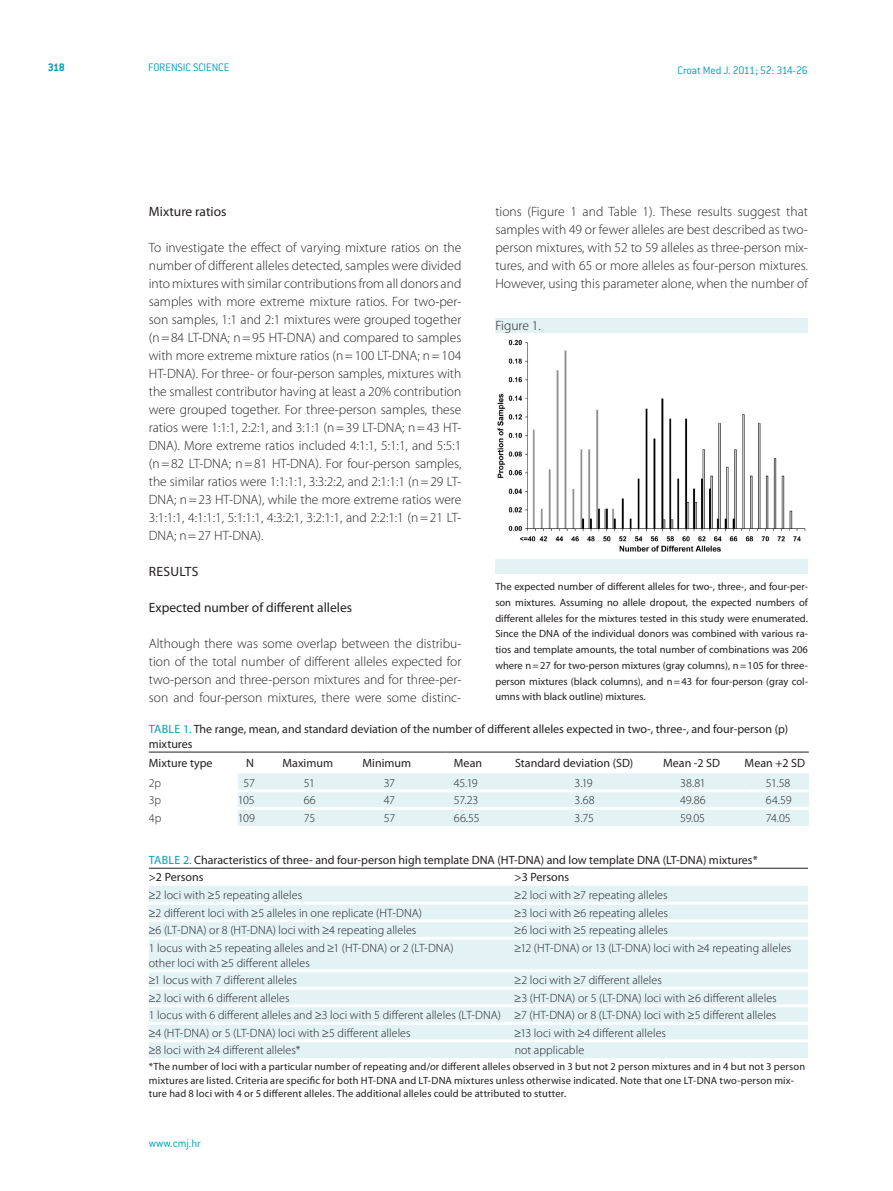
<style>
.page{position:relative;width:893px;height:1191px;background:#fff}
.page>*{position:absolute;margin:0;border:0;box-sizing:border-box;transform-origin:0 0}
.t1{font:300 13.5px/18px "Myriad Pro";color:#231f20;text-align:justify}
.t2{font:13.5px "Myriad Pro";color:#231f20}
.t3{font:300 12px/17.5px "Myriad Pro";letter-spacing:.005em;color:#231f20}
.t4{font:12px/15px "Myriad Pro";color:#231f20}
.t5{font:300 12px "ITC Conduit LTCE";letter-spacing:-.015em;color:#009fb4}
.t6{font:700 12px "ITC Conduit LTCE";color:#009fb4}
.t7{font:10.5px/15.8px "Myriad Pro";letter-spacing:.01em;color:#231f20}
.s1{color:#009fb4}
</style>
<div class="page">
<div style="left:238px;top:773px;width:571px;height:53px;background:#e2f2f5"></div>
<hr style="left:238px;top:789px;width:44px;height:3px;background:#fff">
<hr style="left:282px;top:789px;width:80px;height:3px;background:#fff">
<hr style="left:362px;top:789px;width:83px;height:3px;background:#fff">
<hr style="left:445px;top:789px;width:70px;height:3px;background:#fff">
<hr style="left:515px;top:789px;width:148px;height:3px;background:#fff">
<hr style="left:663px;top:789px;width:82px;height:3px;background:#fff">
<hr style="left:745px;top:789px;width:64px;height:3px;background:#fff">
<hr style="left:238px;top:807px;width:44px;height:3px;background:#fff">
<hr style="left:282px;top:807px;width:80px;height:3px;background:#fff">
<hr style="left:362px;top:807px;width:83px;height:3px;background:#fff">
<hr style="left:445px;top:807px;width:70px;height:3px;background:#fff">
<hr style="left:515px;top:807px;width:148px;height:3px;background:#fff">
<hr style="left:663px;top:807px;width:82px;height:3px;background:#fff">
<hr style="left:745px;top:807px;width:64px;height:3px;background:#fff">
<hr style="left:149px;top:752px;width:89px;height:1px;background:#231f20">
<hr style="left:238px;top:752px;width:44px;height:1px;background:#231f20">
<hr style="left:282px;top:752px;width:80px;height:1px;background:#231f20">
<hr style="left:362px;top:752px;width:83px;height:1px;background:#231f20">
<hr style="left:445px;top:752px;width:70px;height:1px;background:#231f20">
<hr style="left:515px;top:752px;width:148px;height:1px;background:#231f20">
<hr style="left:663px;top:752px;width:82px;height:1px;background:#231f20">
<hr style="left:745px;top:752px;width:64px;height:1px;background:#231f20">
<div style="left:149px;top:886px;width:659px;height:172px;background:#e2f2f5"></div>
<hr style="left:149px;top:868px;width:366px;height:1px;background:#231f20">
<hr style="left:515px;top:868px;width:293px;height:1px;background:#231f20">
<hr style="left:149px;top:901px;width:366px;height:3px;background:#fff">
<hr style="left:515px;top:901px;width:293px;height:3px;background:#fff">
<hr style="left:149px;top:919px;width:366px;height:3px;background:#fff">
<hr style="left:515px;top:919px;width:293px;height:3px;background:#fff">
<hr style="left:149px;top:936px;width:366px;height:3px;background:#fff">
<hr style="left:515px;top:936px;width:293px;height:3px;background:#fff">
<hr style="left:149px;top:969px;width:366px;height:3px;background:#fff">
<hr style="left:515px;top:969px;width:293px;height:3px;background:#fff">
<hr style="left:149px;top:986px;width:366px;height:3px;background:#fff">
<hr style="left:515px;top:986px;width:293px;height:3px;background:#fff">
<hr style="left:149px;top:1004px;width:366px;height:3px;background:#fff">
<hr style="left:515px;top:1004px;width:293px;height:3px;background:#fff">
<hr style="left:149px;top:1021px;width:366px;height:3px;background:#fff">
<hr style="left:515px;top:1021px;width:293px;height:3px;background:#fff">
<hr style="left:149px;top:1039px;width:366px;height:3px;background:#fff">
<hr style="left:515px;top:1039px;width:293px;height:3px;background:#fff">
<img style="left:497px;top:339px;width:309px;height:213px">
<div style="left:495px;top:318px;width:312px;height:15px;background:#e2f2f5"></div>
<div style="left:496px;top:559px;width:312px;height:15px;background:#e2f2f5"></div>
<p class="t6" style="left:48px;top:60px;width:18px">318</p>
<p class="t5" style="left:148px;top:61px;width:83px">FORENSIC SCIENCE</p>
<p class="t5" style="left:677px;top:63px;width:132px">Croat Med J. 2011; 52: 314-26</p>
<p class="t2" style="left:149px;top:203px;width:79px">Mixture ratios</p>
<p class="t1" style="left:149px;top:238px;width:314px">To investigate the effect of varying mixture ratios on the number of different alleles detected, samples were divided into mixtures with similar contributions from all donors and samples with more extreme mixture ratios. For two-per&shy;son samples, 1:1 and 2:1 mixtures were grouped together (n=84 LT-DNA; n=95 HT-DNA) and compared to samples with more extreme mixture ratios (n=100 LT-DNA; n=104<br>HT-DNA). For three- or four-person samples, mixtures with the smallest contributor having at least a 20% contribution were grouped together. For three-person samples, these ratios were 1:1:1, 2:2:1, and 3:1:1 (n=39 LT-DNA; n=43 HT-DNA). More extreme ratios included 4:1:1, 5:1:1, and 5:5:1 (n=82 LT-DNA; n=81 HT-DNA). For four-person samples, the similar ratios were 1:1:1:1, 3:3:2:2, and 2:1:1:1 (n=29 LT-DNA; n=23 HT-DNA), while the more extreme ratios were 3:1:1:1, 4:1:1:1, 5:1:1:1, 4:3:2:1, 3:2:1:1, and 2:2:1:1 (n=21 LT-DNA; n=27 HT-DNA).</p>
<p class="t2" style="left:149px;top:563px;width:51px">Results</p>
<p class="t2" style="left:149px;top:599px;width:205px">Expected number of different alleles</p>
<p class="t1" style="left:149px;top:634px;width:314px">Although there was some overlap between the distribu&shy;tion of the total number of different alleles expected for two-person and three-person mixtures and for three-per&shy;son and four-person mixtures, there were some distinc-</p>
<p class="t1" style="left:495px;top:202px;width:314px">tions (Figure 1 and Table 1). These results suggest that samples with 49 or fewer alleles are best described as two&shy;person mixtures, with 52 to 59 alleles as three-person mix&shy;tures, and with 65 or more alleles as four-person mixtures.<br>However, using this parameter alone, when the number of</p>
<p class="t1" style="left:495px;top:317px;width:47px">Figure 1.</p>
<p class="t7" style="left:495px;top:578px;width:314px;text-align:justify">The expected number of different alleles for two-, three-, and four-per&shy;son mixtures. Assuming no allele dropout, the expected numbers of different alleles for the mixtures tested in this study were enumerated.<br>Since the DNA of the individual donors was combined with various ra&shy;tios and template amounts, the total number of combinations was 206 where n=27 for two-person mixtures (gray columns), n=105 for three&shy;person mixtures (black columns), and n=43 for four-person (gray col&shy;umns with black outline) mixtures.</p>
<p class="t4" style="left:149px;top:721px;width:641px"><span class="s1">Table 1.</span> The range, mean, and standard deviation of the number of different alleles expected in two-, three-, and four-person (p) mixtures</p>
<p class="t4" style="left:149px;top:755px;width:65px">Mixture type</p>
<p class="t4" style="left:246px;top:755px;width:9px">N</p>
<p class="t4" style="left:282px;top:755px;width:52px">Maximum</p>
<p class="t4" style="left:362px;top:755px;width:50px">Minimum</p>
<p class="t4" style="left:454px;top:755px;width:30px">Mean</p>
<p class="t4" style="left:515px;top:755px;width:120px">Standard deviation (SD)</p>
<p class="t4" style="left:663px;top:755px;width:59px">Mean -2 SD</p>
<p class="t4" style="left:745px;top:755px;width:62px">Mean +2 SD</p>
<p class="t3" style="left:149px;top:773px;width:14px">2p</p>
<p class="t3" style="left:244px;top:773px;width:13px">57</p>
<p class="t3" style="left:304px;top:773px;width:13px">51</p>
<p class="t3" style="left:384px;top:773px;width:13px">37</p>
<p class="t3" style="left:454px;top:773px;width:25px">45.19</p>
<p class="t3" style="left:575px;top:773px;width:20px">3.19</p>
<p class="t3" style="left:680px;top:773px;width:27px">38.81</p>
<p class="t3" style="left:766px;top:773px;width:26px">51.58</p>
<p class="t3" style="left:149px;top:791px;width:14px">3p</p>
<p class="t3" style="left:238px;top:791px;width:18px">105</p>
<p class="t3" style="left:304px;top:791px;width:13px">66</p>
<p class="t3" style="left:384px;top:791px;width:13px">47</p>
<p class="t3" style="left:454px;top:791px;width:26px">57.23</p>
<p class="t3" style="left:575px;top:791px;width:21px">3.68</p>
<p class="t3" style="left:680px;top:791px;width:27px">49.86</p>
<p class="t3" style="left:766px;top:791px;width:27px">64.59</p>
<p class="t3" style="left:149px;top:808px;width:14px">4p</p>
<p class="t3" style="left:238px;top:808px;width:19px">109</p>
<p class="t3" style="left:304px;top:808px;width:13px">75</p>
<p class="t3" style="left:384px;top:808px;width:13px">57</p>
<p class="t3" style="left:454px;top:808px;width:27px">66.55</p>
<p class="t3" style="left:575px;top:808px;width:21px">3.75</p>
<p class="t3" style="left:680px;top:808px;width:26px">59.05</p>
<p class="t3" style="left:766px;top:808px;width:26px">74.05</p>
<p class="t4" style="left:149px;top:851px;width:610px;line-height:17.5px"><span class="s1">Table 2.</span> Characteristics of three- and four-person high template DNA (HT-DNA) and low template DNA (LT-DNA) mixtures* &gt;2 Persons</p>
<p class="t4" style="left:515px;top:869px;width:56px">&gt;3 Persons</p>
<p class="t3" style="left:149px;top:886px;width:155px">≥2 loci with ≥5 repeating alleles</p>
<p class="t3" style="left:515px;top:886px;width:155px">≥2 loci with ≥7 repeating alleles</p>
<p class="t3" style="left:149px;top:903px;width:275px">≥2 different loci with ≥5 alleles in one replicate (HT-DNA)</p>
<p class="t3" style="left:515px;top:903px;width:155px">≥3 loci with ≥6 repeating alleles</p>
<p class="t3" style="left:149px;top:921px;width:269px">≥6 (LT-DNA) or 8 (HT-DNA) loci with ≥4 repeating alleles</p>
<p class="t3" style="left:515px;top:921px;width:155px">≥6 loci with ≥5 repeating alleles</p>
<p class="t3" style="left:149px;top:940px;width:306px;line-height:15px">1 locus with ≥5 repeating alleles and ≥1 (HT-DNA) or 2 (LT-DNA) other loci with ≥5 different alleles</p>
<p class="t3" style="left:515px;top:938px;width:278px">≥12 (HT-DNA) or 13 (LT-DNA) loci with ≥4 repeating alleles</p>
<p class="t3" style="left:149px;top:971px;width:150px">≥1 locus with 7 different alleles</p>
<p class="t3" style="left:515px;top:971px;width:149px">≥2 loci with ≥7 different alleles</p>
<p class="t3" style="left:149px;top:988px;width:142px">≥2 loci with 6 different alleles</p>
<p class="t3" style="left:149px;top:988px;width:629px;text-align:justify;text-indent:366px">≥3 (HT-DNA) or 5 (LT-DNA) loci with ≥6 different alleles 1 locus with 6 different alleles and ≥3 loci with 5 different alleles (LT-DNA) ≥7 (HT-DNA) or 8 (LT-DNA) loci with ≥5 different alleles ≥4 (HT-DNA) or 5 (LT-DNA) loci with ≥5 different alleles</p>
<p class="t3" style="left:515px;top:1023px;width:153px">≥13 loci with ≥4 different alleles</p>
<p class="t3" style="left:149px;top:1041px;width:153px">≥8 loci with ≥4 different alleles*</p>
<p class="t3" style="left:515px;top:1041px;width:71px">not applicable</p>
<p class="t7" style="left:149px;top:1060px;width:658px;line-height:13.5px">*The number of loci with a particular number of repeating and/or different alleles observed in 3 but not 2 person mixtures and in 4 but not 3 person mixtures are listed. Criteria are specific for both HT-DNA and LT-DNA mixtures unless otherwise indicated. Note that one LT-DNA two-person mix&shy;ture had 8 loci with 4 or 5 different alleles. The additional alleles could be attributed to stutter.</p>
<p class="t5" style="left:149px;top:1136px;width:54px">www.cmj.hr</p>
</div>
